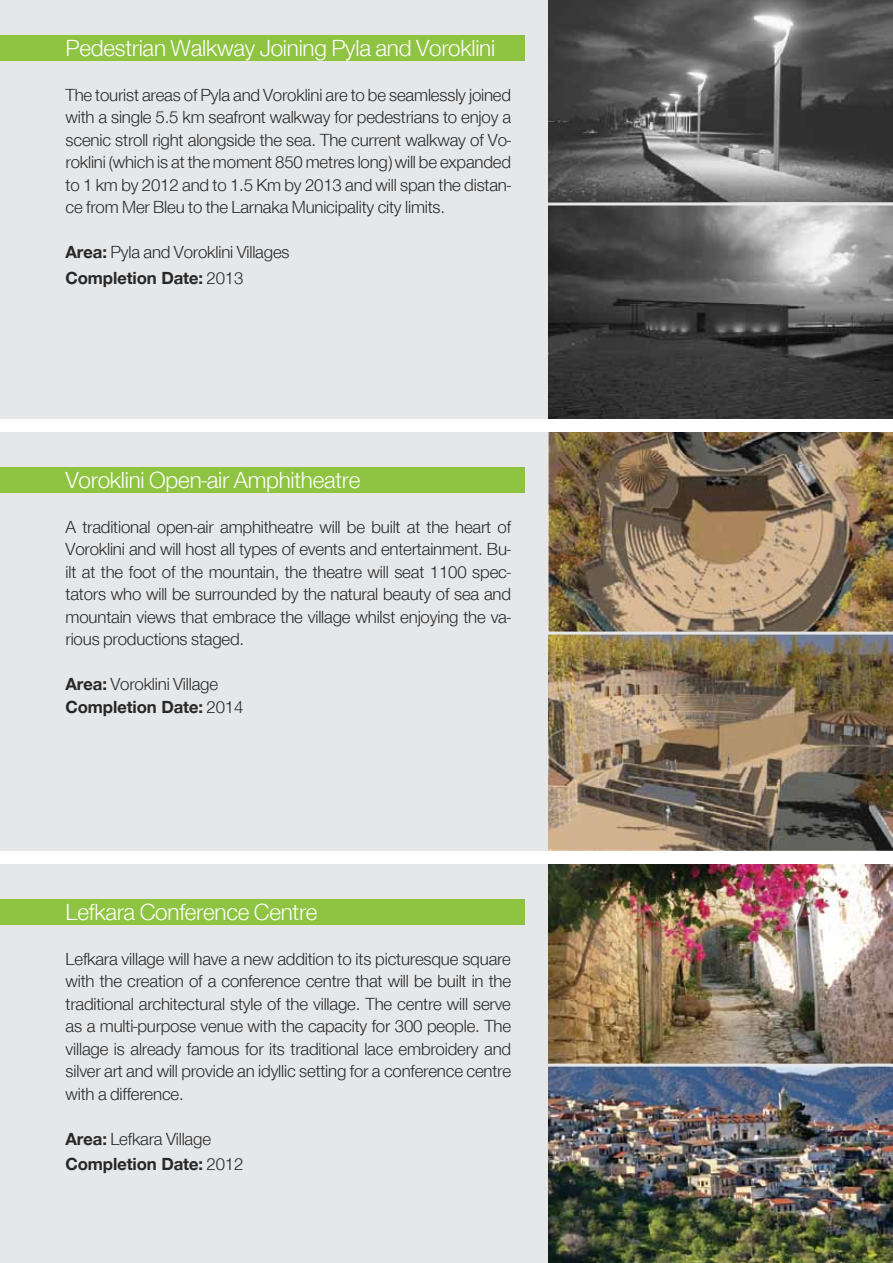
<style>
.page{position:relative;width:893px;height:1263px;background:#fff}
.page>*{position:absolute;margin:0;border:0;box-sizing:border-box;transform-origin:0 0}
.t1{font:300 24px "CF Helvetica";letter-spacing:-.01em;color:#fff}
.t2{font:300 18px/22.5px "CF Helvetica";letter-spacing:-.01em;color:#292829;text-align:justify}
.t3{font:700 18px/22.5px "CF Helvetica";letter-spacing:-.01em;color:#292829}
.s1{font-weight:700}
.s2{font-weight:300}
</style>
<div class="page">
<div style="left:0;top:0;width:875px;height:418px;background:#e6e7e8"></div>
<div style="left:0;top:432px;width:893px;height:418px;background:#e6e7e8"></div>
<div style="left:0;top:864px;width:893px;height:399px;background:#e6e7e8"></div>
<img style="left:549px;top:0;width:344px;height:418px">
<img style="left:549px;top:432px;width:344px;height:418px">
<img style="left:549px;top:864px;width:344px;height:399px">
<div style="left:0;top:35px;width:525px;height:26px;background:#8ec441"></div>
<div style="left:0;top:467px;width:525px;height:26px;background:#8ec441"></div>
<div style="left:0;top:899px;width:525px;height:26px;background:#8ec441"></div>
<hr style="left:535px;top:203px;width:358px;height:3px;background:#e6e7e8">
<hr style="left:535px;top:632px;width:358px;height:3px;background:#e6e7e8">
<hr style="left:535px;top:1064px;width:358px;height:3px;background:#e6e7e8">
<h1 class="t1" style="left:66px;top:35px;width:431px">Pedestrian Walkway Joining Pyla and Voroklini</h1>
<p class="t2" style="left:66px;top:84px;width:447px">The tourist areas of Pyla and Voroklini are to be seamlessly joined with a single 5.5 km seafront walkway for pedestrians to enjoy a scenic stroll right alongside the sea. The current walkway of Vo&shy;roklini (which is at the moment 850 metres long) will be expanded to 1 km by 2012 and to 1.5 Km by 2013 and will span the distan&shy;ce from Mer Bleu to the Larnaka Municipality city limits.</p>
<p class="t2" style="left:66px;top:240px;width:226px;line-height:25.5px"><span class="s1">Area:</span> Pyla and Voroklini Villages<br><span class="s1">Completion Date:</span> 2013</p>
<h1 class="t1" style="left:66px;top:467px;width:296px">Voroklini Open-air Amphitheatre</h1>
<p class="t2" style="left:66px;top:516px;width:447px">A traditional open-air amphitheatre will be built at the heart of Voroklini and will host all types of events and entertainment. Bu&shy;ilt at the foot of the mountain, the theatre will seat 1100 spec&shy;tators who will be surrounded by the natural beauty of sea and mountain views that embrace the village whilst enjoying the va&shy;rious productions staged.</p>
<p class="t3" style="left:66px;top:673px;width:179px">Area: <span class="s2">Voroklini Village<br></span>Completion Date: <span class="s2">2014</span></p>
<h1 class="t1" style="left:66px;top:899px;width:253px">Lefkara Conference Centre</h1>
<p class="t2" style="left:66px;top:948px;width:447px">Lefkara village will have a new addition to its picturesque square with the creation of a conference centre that will be built in the traditional architectural style of the village. The centre will serve as a multi-purpose venue with the capacity for 300 people. The village is already famous for its traditional lace embroidery and silver art and will provide an idyllic setting for a conference centre with a difference.</p>
<p class="t3" style="left:66px;top:1126px;width:179px;line-height:25.5px">Area: <span class="s2">Lefkara Village<br></span>Completion Date: <span class="s2">2012</span></p>
</div>
